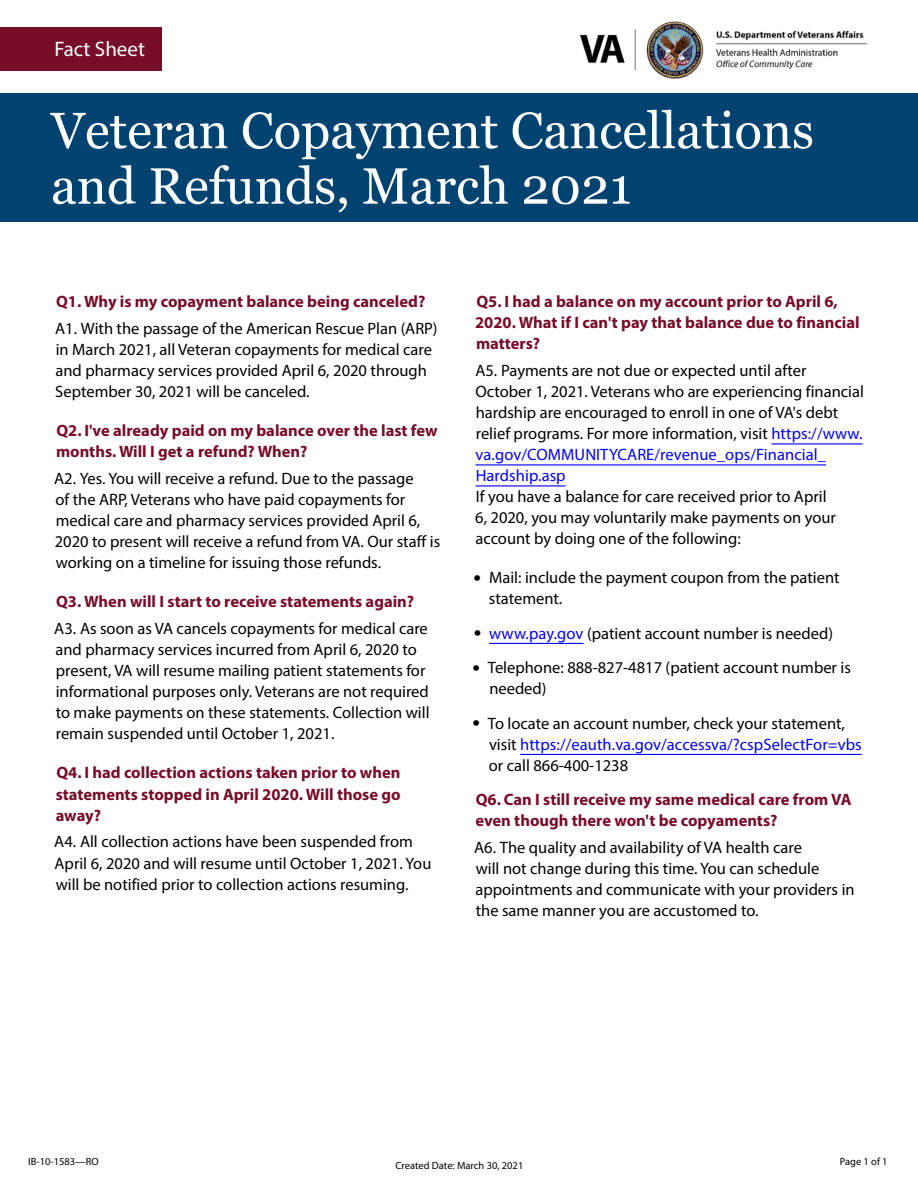
<style>
.page{position:relative;width:918px;height:1188px;background:#fff}
.page>*{position:absolute;margin:0;border:0;box-sizing:border-box;transform-origin:0 0}
.t1{font:51px/55.5px "Georgia";color:#fff}
.t2{font:21px "Myriad Pro";color:#fff}
.t3{font:16.5px/21px "Myriad Pro";color:#000}
.t4{font:700 16.5px/21px "Myriad Pro";color:#770d29}
.t5{font:10.5px "Myriad Pro";color:#000}
.s1{color:#00f}
.s2{font-size:27px}
</style>
<div class="page">
<div style="left:0;top:27px;width:162px;height:43px;background:#770d29"></div>
<img style="left:580px;top:21px;width:287px;height:58px">
<div style="left:0;top:93px;width:918px;height:129px;background:#004270"></div>
<hr style="left:771px;top:443px;width:92px;height:2px;background:#00f">
<hr style="left:476px;top:464px;width:350px;height:2px;background:#00f">
<hr style="left:476px;top:485px;width:90px;height:2px;background:#00f">
<hr style="left:489px;top:643px;width:95px;height:1px;background:#00f">
<hr style="left:520px;top:754px;width:342px;height:1px;background:#00f">
<p class="t2" style="left:54px;top:36px;width:92px">Fact Sheet</p>
<h1 class="t1" style="left:51px;top:104px;width:765px">Veteran Copayment Cancellations and Refunds, March 2021</h1>
<p class="t4" style="left:56px;top:291px;width:371px">Q1. Why is my copayment balance being canceled?</p>
<p class="t3" style="left:55px;top:318px;width:384px">A1. With the passage of the American Rescue Plan (ARP) in March 2021, all Veteran copayments for medical care and pharmacy services provided April 6, 2020 through September 30, 2021 will be canceled.</p>
<p class="t4" style="left:56px;top:420px;width:383px">Q2. I've already paid on my balance over the last few months. Will I get a refund? When?</p>
<p class="t3" style="left:54px;top:468px;width:388px">A2. Yes. You will receive a refund. Due to the passage<br>of the ARP, Veterans who have paid copayments for medical care and pharmacy services provided April 6, 2020 to present will receive a refund from VA. Our staff is working on a timeline for issuing those refunds.</p>
<p class="t4" style="left:56px;top:591px;width:360px">Q3. When will I start to receive statements again?</p>
<p class="t3" style="left:54px;top:618px;width:377px">A3. As soon as VA cancels copayments for medical care and pharmacy services incurred from April 6, 2020 to present, VA will resume mailing patient statements for informational purposes only. Veterans are not required to make payments on these statements. Collection will remain suspended until October 1, 2021.</p>
<p class="t4" style="left:56px;top:762px;width:346px;text-align:justify">Q4. I had collection actions taken prior to when statements stopped in April 2020. Will those go away?</p>
<p class="t3" style="left:54px;top:831px;width:379px">A4. All collection actions have been suspended from<br>April 6, 2020 and will resume until October 1, 2021. You will be notified prior to collection actions resuming.</p>
<p class="t4" style="left:475px;top:291px;width:386px">Q5. I had a balance on my account prior to April 6,<br>2020. What if I can't pay that balance due to financial matters?</p>
<p class="t3" style="left:475px;top:360px;width:390px">A5. Payments are not due or expected until after October 1, 2021. Veterans who are experiencing financial hardship are encouraged to enroll in one of VA's debt relief programs. For more information, visit <span class="s1">https://www. va.gov/COMMUNITYCARE/revenue_ops/Financial_ Hardship.asp</span></p>
<p class="t3" style="left:475px;top:486px;width:362px">If you have a balance for care received prior to April<br>6, 2020, you may voluntarily make payments on your account by doing one of the following:</p>
<p class="t3" style="left:489px;top:567px;width:352px;text-indent:-15px"><span class="s2">•</span> Mail: include the payment coupon from the patient statement.</p>
<p class="t3" style="left:474px;top:623px;width:361px"><span class="s2">•</span> <span class="s1">www.pay.gov</span> (patient account number is needed)</p>
<p class="t3" style="left:489px;top:657px;width:363px;text-indent:-17px"><span class="s2">•</span> Telephone: 888-827-4817 (patient account number is needed)</p>
<p class="t3" style="left:489px;top:713px;width:374px;text-indent:-16px"><span class="s2">•</span> To locate an account number, check your statement, visit <span class="s1">https://eauth.va.gov/accessva/?cspSelectFor=vbs </span>or call 866-400-1238</p>
<p class="t4" style="left:475px;top:789px;width:378px">Q6. Can I still receive my same medical care from VA even though there won't be copyaments?</p>
<p class="t3" style="left:474px;top:837px;width:382px">A6. The quality and availability of VA health care<br>will not change during this time. You can schedule appointments and communicate with your providers in the same manner you are accustomed to.</p>
<p class="t5" style="left:28px;top:1155px;width:72px">IB-10-1583—RO</p>
<p class="t5" style="left:395px;top:1159px;width:129px">Created Date: March 30, 2021</p>
<p class="t5" style="left:840px;top:1155px;width:49px">Page 1 of 1</p>
</div>
